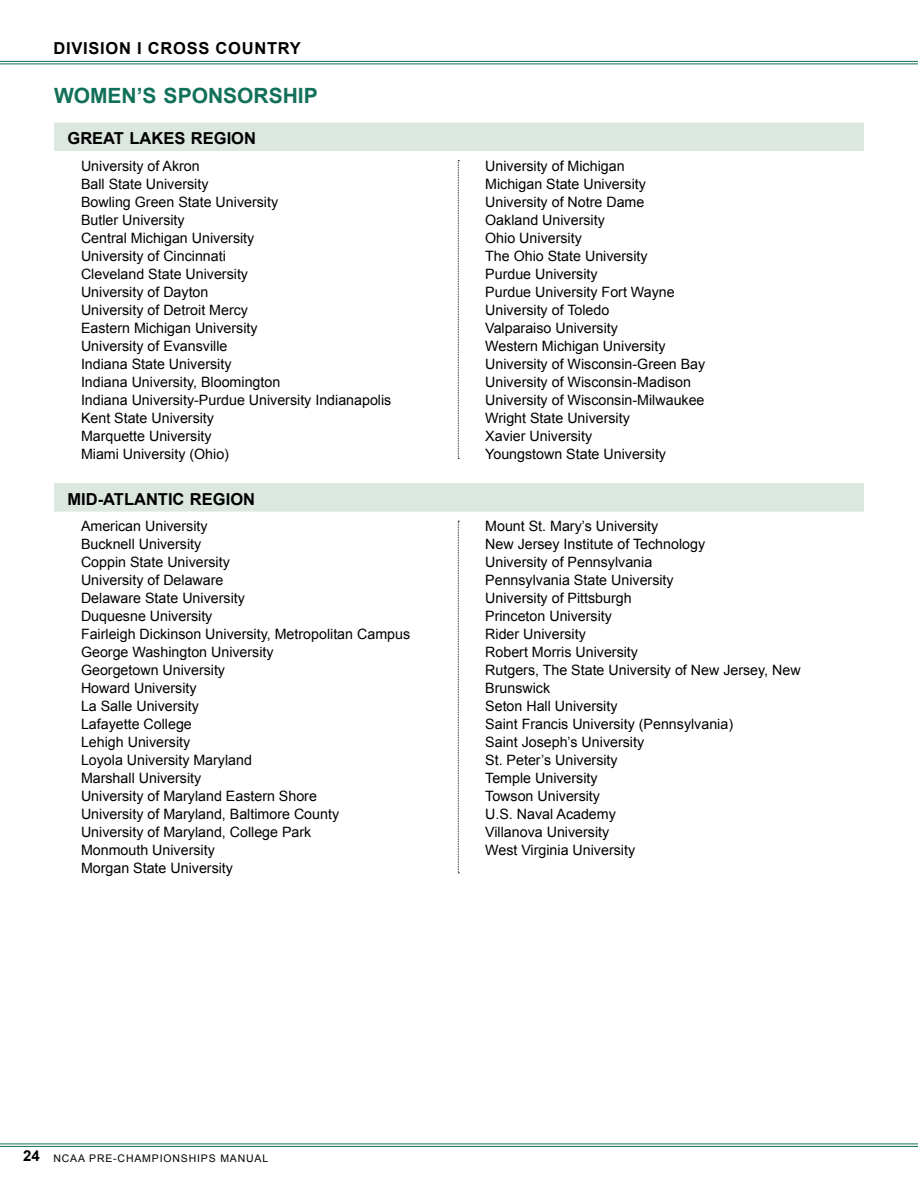
<style>
.page{position:relative;width:918px;height:1188px;background:#fff}
.page>*{position:absolute;margin:0;border:0;box-sizing:border-box;transform-origin:0 0}
.t1{font:700 21px "Arial";color:#117059}
.t2{font:700 16.5px "Arial";color:#000}
.t3{font:700 16.5px "Arial";letter-spacing:.045em;color:#000}
.t4{font:700 15px "Arial";color:#000}
.t5{font:14.25px/18px "Arial";color:#000}
.t6{font:10.5px "Arial";letter-spacing:.08em;color:#000}
</style>
<div class="page">
<div style="left:54px;top:123px;width:810px;height:28px;background:#dce7e0"></div>
<div style="left:54px;top:483px;width:810px;height:29px;background:#dce7e0"></div>
<svg style="left:458px;top:160px;width:1px;height:299px"></svg>
<svg style="left:458px;top:521px;width:1px;height:352px"></svg>
<hr style="left:0;top:61px;width:918px;height:1px;background:#117059">
<hr style="left:0;top:64px;width:918px;height:1px;background:#117059">
<hr style="left:0;top:1144px;width:918px;height:1px;background:#117059">
<hr style="left:0;top:1146px;width:918px;height:1px;background:#117059">
<p class="t3" style="left:53px;top:38px;width:249px">DIVISION I CROSS COUNTRY</p>
<h1 class="t1" style="left:54px;top:82px;width:265px">WOMEN’S SPONSORSHIP</h1>
<p class="t2" style="left:68px;top:127px;width:190px">GREAT LAKES REGION</p>
<p class="t5" style="left:81px;top:157px;width:312px">University of Akron<br>Ball State University<br>Bowling Green State University<br>Butler University<br>Central Michigan University<br>University of Cincinnati<br>Cleveland State University<br>University of Dayton<br>University of Detroit Mercy<br>Eastern Michigan University<br>University of Evansville<br>Indiana State University<br>Indiana University, Bloomington<br>Indiana University-Purdue University Indianapolis<br>Kent State University<br>Marquette University<br>Miami University (Ohio)</p>
<p class="t5" style="left:485px;top:157px;width:222px">University of Michigan<br>Michigan State University<br>University of Notre Dame<br>Oakland University<br>Ohio University<br>The Ohio State University<br>Purdue University<br>Purdue University Fort Wayne<br>University of Toledo<br>Valparaiso University<br>Western Michigan University<br>University of Wisconsin-Green Bay<br>University of Wisconsin-Madison<br>University of Wisconsin-Milwaukee<br>Wright State University<br>Xavier University<br>Youngstown State University</p>
<p class="t2" style="left:68px;top:488px;width:189px">MID-ATLANTIC REGION</p>
<p class="t5" style="left:81px;top:517px;width:331px">American University<br>Bucknell University<br>Coppin State University<br>University of Delaware<br>Delaware State University<br>Duquesne University<br>Fairleigh Dickinson University, Metropolitan Campus<br>George Washington University<br>Georgetown University<br>Howard University<br>La Salle University<br>Lafayette College<br>Lehigh University<br>Loyola University Maryland<br>Marshall University<br>University of Maryland Eastern Shore<br>University of Maryland, Baltimore County<br>University of Maryland, College Park<br>Monmouth University<br>Morgan State University</p>
<p class="t5" style="left:485px;top:517px;width:317px">Mount St. Mary’s University<br>New Jersey Institute of Technology<br>University of Pennsylvania<br>Pennsylvania State University<br>University of Pittsburgh<br>Princeton University<br>Rider University<br>Robert Morris University<br>Rutgers, The State University of New Jersey, New<br>Brunswick<br>Seton Hall University<br>Saint Francis University (Pennsylvania)<br>Saint Joseph’s University<br>St. Peter’s University<br>Temple University<br>Towson University<br>U.S. Naval Academy<br>Villanova University<br>West Virginia University</p>
<p class="t4" style="left:23px;top:1146px;width:18px">24</p>
<p class="t6" style="left:53px;top:1151px;width:216px">NCAA PRE-CHAMPIONSHIPS MANUAL</p>
</div>
